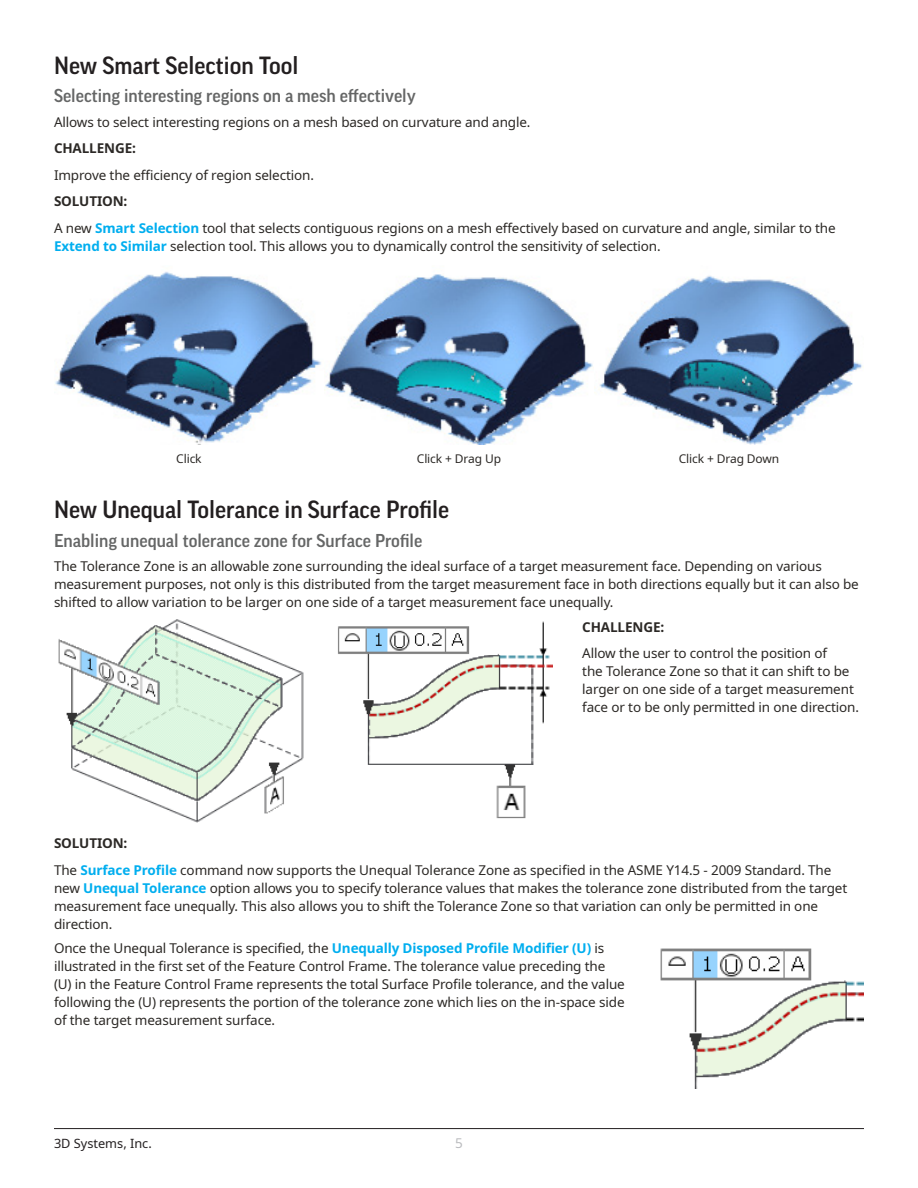
<style>
.page{position:relative;width:918px;height:1188px;background:#fff}
.page>*{position:absolute;margin:0;border:0;box-sizing:border-box;transform-origin:0 0}
.Heading_3{font:500 24px "Good Pro";color:#231f20}
.Heading_4{font:500 18px "Good Pro";color:#656666}
.t1{font:13.5px/18px "Noto Sans";letter-spacing:-.01em;color:#2b2825}
.t2{font:700 13.5px "Noto Sans";letter-spacing:-.01em;color:#2b2825}
.t3{font:13.5px "Noto Sans";color:#babbbe}
.t4{font:12.75px "Noto Sans";color:#231f20}
.Image_Caption{font:12px "Noto Sans";letter-spacing:-.01em;color:#2b2825}
.s1{font-weight:700;color:#00aeef}
</style>
<div class="page">
<hr style="left:54px;top:1128px;width:810px;height:1px;background:#231f20">
<img style="left:55px;top:272px;width:809px;height:172px">
<img style="left:58px;top:619px;width:495px;height:204px">
<img style="left:660px;top:948px;width:204px;height:141px">
<p class="Heading_3" style="left:54px;top:51px;width:246px">New Smart Selection Tool</p>
<p class="Heading_4" style="left:54px;top:85px;width:363px">Selecting interesting regions on a mesh effectively</p>
<p class="t1" style="left:54px;top:113px;width:478px">Allows to select interesting regions on a mesh based on curvature and angle.</p>
<p class="t2" style="left:54px;top:139px;width:83px">CHALLENGE:</p>
<p class="t1" style="left:54px;top:166px;width:261px">Improve the efficiency of region selection.</p>
<p class="t2" style="left:54px;top:192px;width:75px">SOLUTION:</p>
<p class="t1" style="left:54px;top:219px;width:783px">A new <span class="s1">Smart Selection</span> tool that selects contiguous regions on a mesh effectively based on curvature and angle, similar to the<br><span class="s1">Extend to Similar</span> selection tool. This allows you to dynamically control the sensitivity of selection.</p>
<p class="Image_Caption" style="left:176px;top:450px;width:27px">Click</p>
<p class="Image_Caption" style="left:417px;top:450px;width:86px">Click + Drag Up</p>
<p class="Image_Caption" style="left:679px;top:450px;width:102px">Click + Drag Down</p>
<p class="Heading_3" style="left:54px;top:496px;width:397px">New Unequal Tolerance in Surface Profile</p>
<p class="Heading_4" style="left:54px;top:530px;width:370px">Enabling unequal tolerance zone for Surface Profile</p>
<p class="t1" style="left:54px;top:558px;width:806px">The Tolerance Zone is an allowable zone surrounding the ideal surface of a target measurement face. Depending on various measurement purposes, not only is this distributed from the target measurement face in both directions equally but it can also be shifted to allow variation to be larger on one side of a target measurement face unequally.</p>
<p class="t2" style="left:582px;top:617px;width:83px">CHALLENGE:</p>
<p class="t1" style="left:582px;top:645px;width:278px">Allow the user to control the position of<br>the Tolerance Zone so that it can shift to be larger on one side of a target measurement face or to be only permitted in one direction.</p>
<p class="t2" style="left:54px;top:834px;width:75px">SOLUTION:</p>
<p class="t1" style="left:54px;top:861px;width:795px">The <span class="s1">Surface Profile</span> command now supports the Unequal Tolerance Zone as specified in the ASME Y14.5 - 2009 Standard. The new <span class="s1">Unequal Tolerance</span> option allows you to specify tolerance values that makes the tolerance zone distributed from the target measurement face unequally. This also allows you to shift the Tolerance Zone so that variation can only be permitted in one direction.</p>
<p class="t1" style="left:54px;top:940px;width:572px">Once the Unequal Tolerance is specified, the <span class="s1">Unequally Disposed Profile Modifier (U)</span> is illustrated in the first set of the Feature Control Frame. The tolerance value preceding the (U) in the Feature Control Frame represents the total Surface Profile tolerance, and the value following the (U) represents the portion of the tolerance zone which lies on the in-space side of the target measurement surface.</p>
<p class="t4" style="left:54px;top:1134px;width:99px">3D Systems, Inc.</p>
<p class="t3" style="left:455px;top:1134px;width:9px">5</p>
</div>
